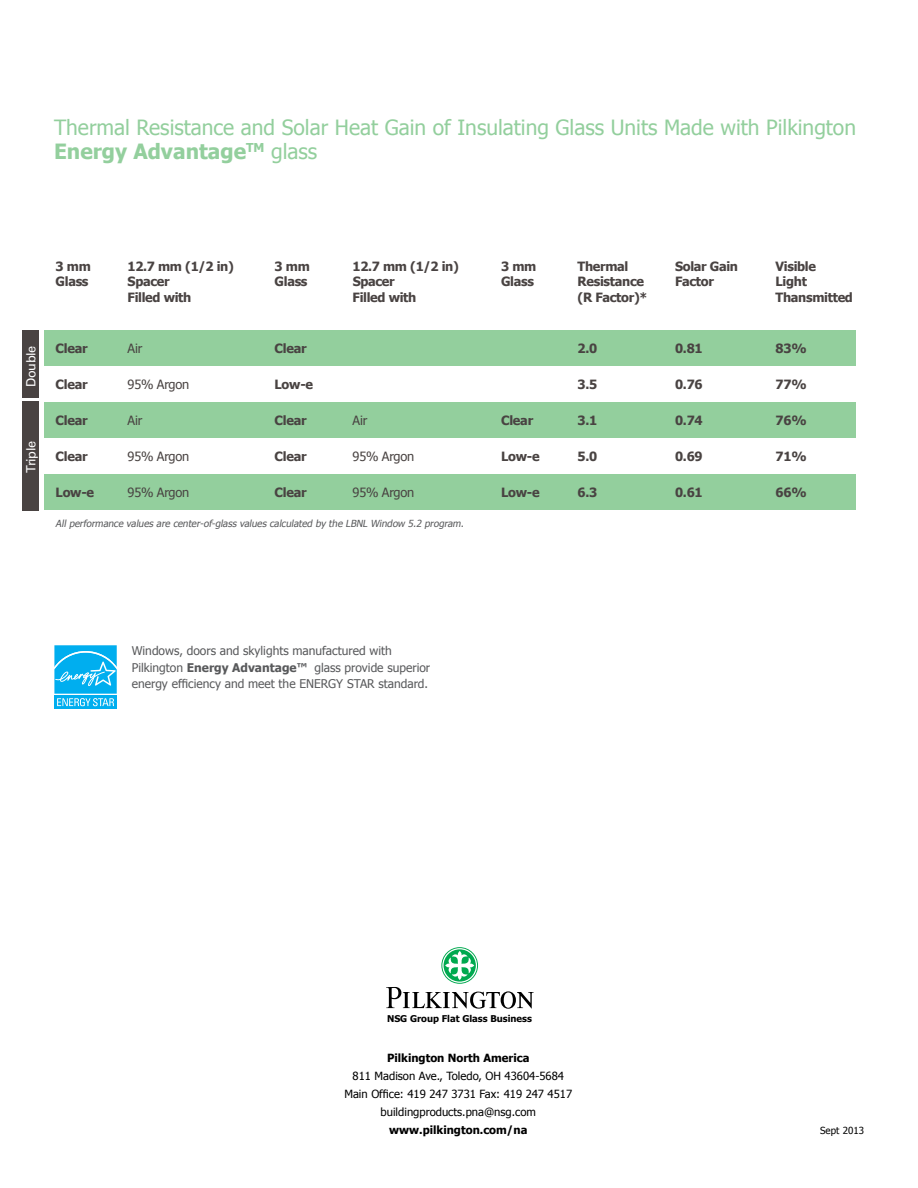
<style>
.page{position:relative;width:918px;height:1188px;background:#fff}
.page>*{position:absolute;margin:0;border:0;box-sizing:border-box;transform-origin:0 0}
.t1{font:21px/24px "Tahoma";color:#93cf9d}
.t2{font:700 12.75px "Tahoma";letter-spacing:-.025em;color:#494342}
.t3{font:12.75px "Tahoma";letter-spacing:-.02em;color:#494342}
.t4{font:500 12.75px "Univers CE";letter-spacing:-.025em;color:#fff}
.t5{font:12px/16.5px "Tahoma";color:#58595b}
.t6{font:11.25px/18px "Tahoma";color:#000;text-align:center}
.t7{font:700 11.25px "Tahoma";color:#000}
.t8{font:italic 9.75px "Tahoma";color:#58595b}
.t9{font:9.75px "Tahoma";color:#000}
.t10{font:700 9.45px "Tahoma";color:#000}
.s1{font-weight:700}
</style>
<div class="page">
<svg style="left:441px;top:947px;width:37px;height:37px"></svg>
<svg style="left:442px;top:948px;width:35px;height:35px"></svg>
<svg style="left:444px;top:949px;width:32px;height:33px"></svg>
<svg style="left:445px;top:951px;width:29px;height:29px"></svg>
<svg style="left:386px;top:987px;width:148px;height:22px"></svg>
<div style="left:45px;top:331px;width:811px;height:35px;background:#93cf9d"></div>
<div style="left:45px;top:402px;width:811px;height:36px;background:#93cf9d"></div>
<div style="left:45px;top:474px;width:811px;height:36px;background:#93cf9d"></div>
<div style="left:23px;top:401px;width:16px;height:109px;background:#494342"></div>
<div style="left:23px;top:331px;width:16px;height:67px;background:#494342"></div>
<svg style="left:54px;top:706px;width:63px;height:3px"></svg>
<svg style="left:54px;top:645px;width:63px;height:61px"></svg>
<h1 class="t1" style="left:54px;top:114px;width:804px">Thermal Resistance and Solar Heat Gain of Insulating Glass Units Made with Pilkington<br><span class="s1">Energy Advantage</span><sup>TM</sup> glass</h1>
<p class="t4" style="left:24px;top:387px;width:43px;rotate:-90deg">Double</p>
<p class="t4" style="left:24px;top:473px;width:33px;rotate:-90deg">Triple</p>
<p class="t2" style="left:56px;top:257px;width:37px">3 mm</p>
<p class="t2" style="left:128px;top:257px;width:108px">12.7 mm (1/2 in)</p>
<p class="t2" style="left:275px;top:257px;width:37px">3 mm</p>
<p class="t2" style="left:353px;top:257px;width:108px">12.7 mm (1/2 in)</p>
<p class="t2" style="left:501px;top:257px;width:37px">3 mm</p>
<p class="t2" style="left:578px;top:257px;width:52px">Thermal</p>
<p class="t2" style="left:675px;top:257px;width:64px">Solar Gain</p>
<p class="t2" style="left:776px;top:257px;width:42px">Visible</p>
<p class="t2" style="left:56px;top:273px;width:34px">Glass</p>
<p class="t2" style="left:128px;top:273px;width:43px">Spacer</p>
<p class="t2" style="left:275px;top:273px;width:34px">Glass</p>
<p class="t2" style="left:353px;top:273px;width:43px">Spacer</p>
<p class="t2" style="left:501px;top:273px;width:34px">Glass</p>
<p class="t2" style="left:578px;top:273px;width:68px">Resistance</p>
<p class="t2" style="left:675px;top:273px;width:40px">Factor</p>
<p class="t2" style="left:776px;top:273px;width:33px">Light</p>
<p class="t2" style="left:128px;top:288px;width:65px">Filled with</p>
<p class="t2" style="left:353px;top:288px;width:65px">Filled with</p>
<p class="t2" style="left:578px;top:288px;width:71px">(R Factor)*</p>
<p class="t2" style="left:776px;top:288px;width:79px">Thansmitted</p>
<p class="t2" style="left:56px;top:339px;width:34px">Clear</p>
<p class="t3" style="left:128px;top:340px;width:16px">Air</p>
<p class="t2" style="left:275px;top:339px;width:34px">Clear</p>
<p class="t2" style="left:578px;top:339px;width:21px">2.0</p>
<p class="t2" style="left:675px;top:339px;width:29px">0.81</p>
<p class="t2" style="left:776px;top:339px;width:33px">83%</p>
<p class="t2" style="left:56px;top:375px;width:34px">Clear</p>
<p class="t3" style="left:128px;top:376px;width:63px">95% Argon</p>
<p class="t2" style="left:275px;top:375px;width:40px">Low-e</p>
<p class="t2" style="left:578px;top:375px;width:21px">3.5</p>
<p class="t2" style="left:675px;top:375px;width:29px">0.76</p>
<p class="t2" style="left:776px;top:375px;width:33px">77%</p>
<p class="t2" style="left:56px;top:411px;width:34px">Clear</p>
<p class="t3" style="left:128px;top:412px;width:16px">Air</p>
<p class="t2" style="left:275px;top:411px;width:34px">Clear</p>
<p class="t3" style="left:353px;top:412px;width:16px">Air</p>
<p class="t2" style="left:501px;top:411px;width:34px">Clear</p>
<p class="t2" style="left:578px;top:411px;width:21px">3.1</p>
<p class="t2" style="left:675px;top:411px;width:29px">0.74</p>
<p class="t2" style="left:776px;top:411px;width:33px">76%</p>
<p class="t2" style="left:56px;top:447px;width:34px">Clear</p>
<p class="t3" style="left:128px;top:448px;width:63px">95% Argon</p>
<p class="t2" style="left:275px;top:447px;width:34px">Clear</p>
<p class="t3" style="left:353px;top:448px;width:63px">95% Argon</p>
<p class="t2" style="left:501px;top:447px;width:40px">Low-e</p>
<p class="t2" style="left:578px;top:447px;width:21px">5.0</p>
<p class="t2" style="left:675px;top:447px;width:29px">0.69</p>
<p class="t2" style="left:776px;top:447px;width:33px">71%</p>
<p class="t2" style="left:56px;top:484px;width:40px">Low-e</p>
<p class="t3" style="left:128px;top:484px;width:63px">95% Argon</p>
<p class="t2" style="left:275px;top:484px;width:34px">Clear</p>
<p class="t3" style="left:353px;top:484px;width:63px">95% Argon</p>
<p class="t2" style="left:501px;top:484px;width:40px">Low-e</p>
<p class="t2" style="left:578px;top:484px;width:21px">6.3</p>
<p class="t2" style="left:675px;top:484px;width:29px">0.61</p>
<p class="t2" style="left:776px;top:484px;width:33px">66%</p>
<p class="t8" style="left:56px;top:517px;width:412px">All performance values are center-of-glass values calculated by the LBNL Window 5.2 program.</p>
<p class="t5" style="left:132px;top:642px;width:300px">Windows, doors and skylights manufactured with<br>Pilkington <span class="s1">Energy Advantage™</span> glass provide superior energy efficiency and meet the ENERGY STAR standard.</p>
<p class="t10" style="left:387px;top:1012px;width:146px">NSG Group Flat Glass Business</p>
<p class="t7" style="left:387px;top:1050px;width:144px">Pilkington North America</p>
<p class="t6" style="left:344px;top:1066px;width:229px">811 Madison Ave., Toledo, OH 43604-5684<br>Main Office: 419 247 3731 Fax: 419 247 4517 buildingproducts.pna@nsg.com</p>
<p class="t7" style="left:389px;top:1122px;width:140px">www.pilkington.com/na</p>
<p class="t9" style="left:820px;top:1124px;width:45px">Sept 2013</p>
</div>
